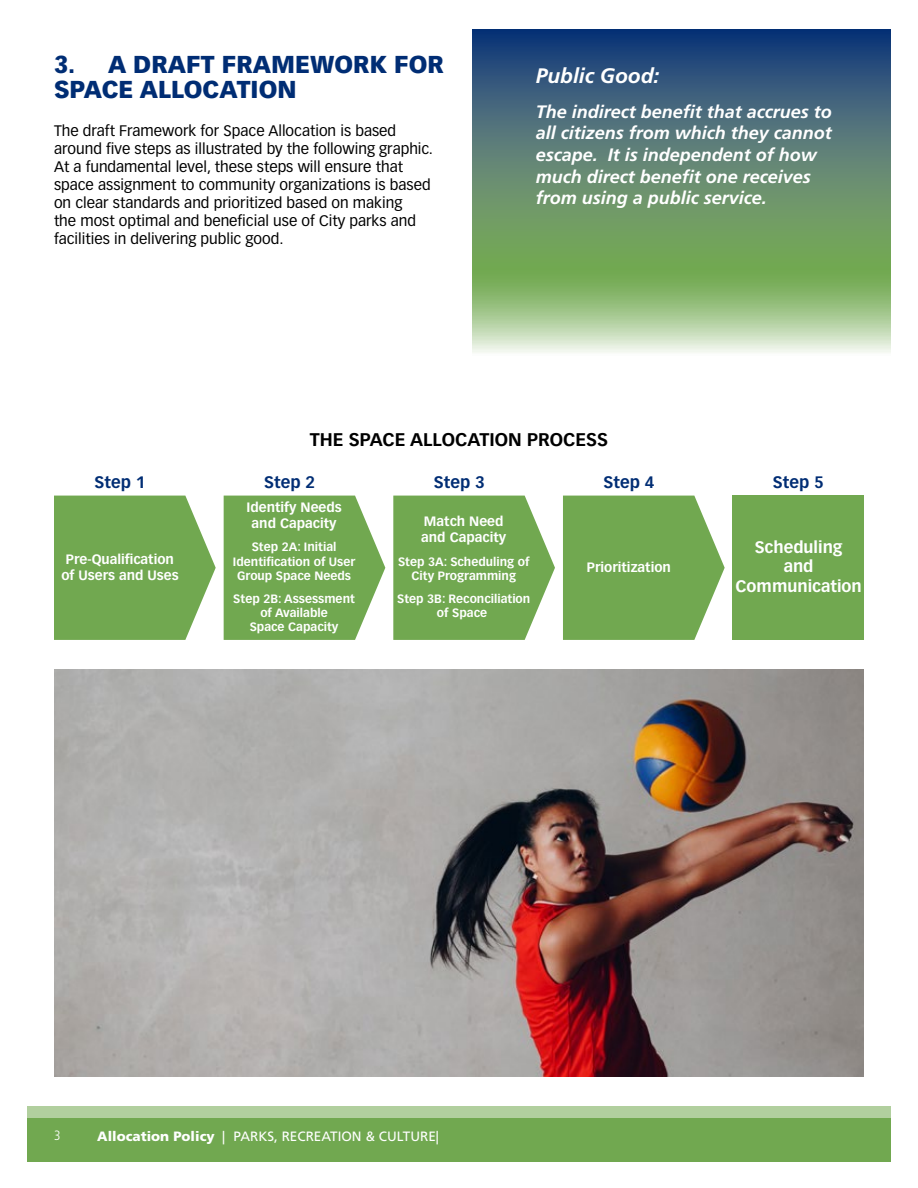
<style>
.page{position:relative;width:918px;height:1188px;background:#fff}
.page>*{position:absolute;margin:0;border:0;box-sizing:border-box;transform-origin:0 0}
.t1{font:900 24px/25.5px "Vectora LT Std";color:#002d74}
.t2{font:italic 700 21px "Frutiger LT Std";color:#fff}
.t3{font:italic 700 18px/21.6px "Frutiger LT Std";color:#fff}
.t4{font:700 18px "Vectora LT Std";color:#000}
.t5{font:700 16.35px/19.6px "Vectora LT Std";color:#fff;text-align:center}
.t6{font:700 16.35px "Vectora LT Std";color:#002d74}
.t7{font:15px/18px "Vectora LT Std";color:#000}
.t8{font:13.5px "Frutiger LT Std";color:#fff}
.t9{font:300 condensed 13.5px "Frutiger LT Std";color:#fff}
.t10{font:700 13.35px/16px "Vectora LT Std";color:#fff;text-align:center}
.t11{font:700 11.85px/14.2px "Vectora LT Std";color:#fff;text-align:center}
.s1{font-weight:900}
</style>
<div class="page">
<svg style="left:27px;top:1106px;width:864px;height:13px;background:#accc98"></svg>
<div style="left:27px;top:1119px;width:864px;height:43px;background:#71a850"></div>
<img style="left:54px;top:670px;width:810px;height:407px">
<svg style="left:472px;top:29px;width:419px;height:324px;background:#678d79"></svg>
<svg style="left:54px;top:496px;width:162px;height:144px;background:#7eb060"></svg>
<svg style="left:224px;top:496px;width:161px;height:144px;background:#7eb060"></svg>
<svg style="left:393px;top:496px;width:162px;height:144px;background:#7eb060"></svg>
<svg style="left:563px;top:496px;width:162px;height:144px;background:#7eb060"></svg>
<div style="left:733px;top:496px;width:131px;height:144px;background:#71a850"></div>
<h1 class="t1" style="left:54px;top:51px;width:391px">3. A DRAFT FRAMEWORK FOR<br>SPACE ALLOCATION</h1>
<p class="t7" style="left:54px;top:122px;width:381px">The draft Framework for Space Allocation is based around five steps as illustrated by the following graphic.<br>At a fundamental level, these steps will ensure that space assignment to community organizations is based on clear standards and prioritized based on making<br>the most optimal and beneficial use of City parks and facilities in delivering public good.</p>
<h2 class="t2" style="left:536px;top:63px;width:125px">Public Good:</h2>
<p class="t3" style="left:536px;top:101px;width:298px">The indirect benefit that accrues to all citizens from which they cannot escape. It is independent of how much direct benefit one receives from using a public service.</p>
<p class="t4" style="left:310px;top:428px;width:300px">THE SPACE ALLOCATION PROCESS</p>
<p class="t6" style="left:94px;top:472px;width:53px">Step 1</p>
<p class="t6" style="left:264px;top:472px;width:53px">Step 2</p>
<p class="t6" style="left:434px;top:472px;width:53px">Step 3</p>
<p class="t6" style="left:603px;top:472px;width:53px">Step 4</p>
<p class="t6" style="left:773px;top:472px;width:53px">Step 5</p>
<p class="t10" style="left:246px;top:499px;width:97px">Identify Needs and Capacity</p>
<p class="t11" style="left:233px;top:540px;width:124px">Step 2A: Initial<br>Identification of User<br>Group Space Needs</p>
<p class="t11" style="left:233px;top:592px;width:123px">Step 2B: Assessment of Available<br>Space Capacity</p>
<p class="t10" style="left:421px;top:514px;width:87px;text-align:left">Match Need and Capacity</p>
<p class="t11" style="left:398px;top:554px;width:133px">Step 3A: Scheduling of<br>City Programming</p>
<p class="t11" style="left:397px;top:592px;width:135px">Step 3B: Reconciliation of Space</p>
<p class="t5" style="left:735px;top:537px;width:128px">Scheduling<br>and<br>Communication</p>
<p class="t10" style="left:61px;top:551px;width:119px">Pre-Qualification of Users and Uses</p>
<p class="t10" style="left:587px;top:559px;width:86px">Prioritization</p>
<p class="t9" style="left:54px;top:1128px;width:8px">3</p>
<p class="t8" style="left:97px;top:1128px;width:343px"><span class="s1">Allocation Policy</span> | PARKS, RECREATION &amp; CULTURE|</p>
</div>
